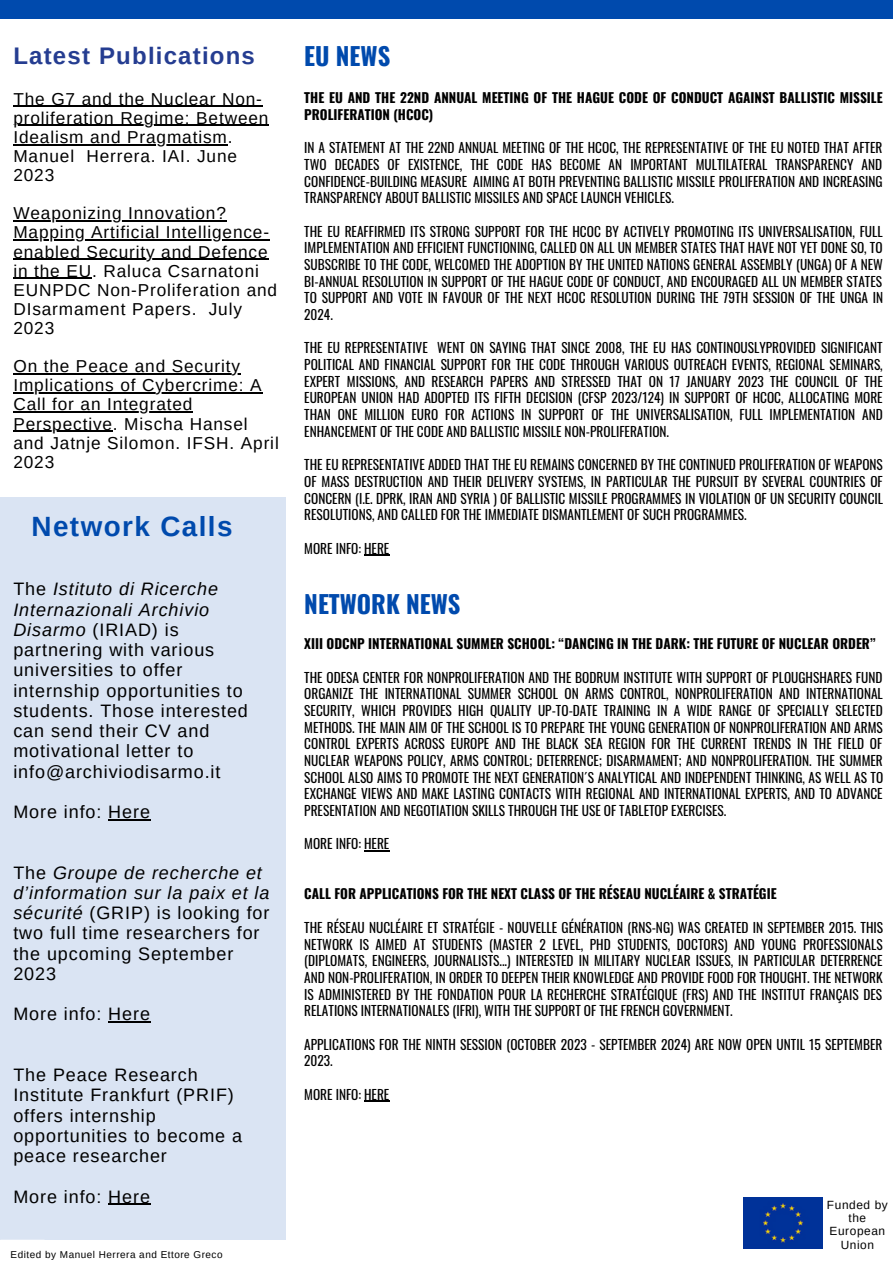
<style>
.page{position:relative;width:893px;height:1264px;background:#fff}
.page>*{position:absolute;margin:0;border:0;box-sizing:border-box;transform-origin:0 0}
.t1{font:700 27.9px "Arimo";letter-spacing:.05em;color:#004aad}
.t2{font:700 24.45px "Oswald";color:#004aad}
.t3{font:700 24px "Arimo";letter-spacing:.05em;color:#253d91}
.t4{font:18px/20.2px "Arimo";letter-spacing:.05em;color:#000}
.t5{font:17.25px/19px "Arimo";letter-spacing:.05em;color:#000}
.t6{font:13.35px/16.6px "Oswald";color:#000;text-align:justify}
.t7{font:700 13.35px/16.6px "Oswald";color:#000}
.t8{font:11.85px/13.4px "Arimo";letter-spacing:.05em;color:#000;text-align:center}
.t9{font:9.9px "Arimo";letter-spacing:.05em;color:#000}
.s1{font-style:italic}
</style>
<div class="page">
<div style="left:0;top:497px;width:286px;height:742px;background:#dae4f3"></div>
<div style="left:0;top:0;width:892px;height:19px;background:#004aad"></div>
<hr style="left:364px;top:554px;width:25px;height:2px;background:#000">
<svg style="left:364px;top:850px;width:25px;height:1px"></svg>
<svg style="left:364px;top:1100px;width:25px;height:1px"></svg>
<img style="left:743px;top:1197px;width:79px;height:51px">
<hr style="left:13px;top:106px;width:250px;height:1px;background:#000">
<hr style="left:13px;top:125px;width:256px;height:1px;background:#000">
<hr style="left:13px;top:144px;width:215px;height:1px;background:#000">
<hr style="left:13px;top:220px;width:214px;height:1px;background:#000">
<hr style="left:13px;top:239px;width:257px;height:2px;background:#000">
<hr style="left:13px;top:259px;width:255px;height:1px;background:#000">
<hr style="left:13px;top:278px;width:79px;height:1px;background:#000">
<hr style="left:13px;top:373px;width:228px;height:1px;background:#000">
<hr style="left:13px;top:392px;width:249px;height:1px;background:#000">
<hr style="left:13px;top:411px;width:180px;height:2px;background:#000">
<hr style="left:13px;top:431px;width:100px;height:1px;background:#000">
<hr style="left:108px;top:819px;width:43px;height:1px;background:#000">
<hr style="left:108px;top:1021px;width:43px;height:1px;background:#000">
<hr style="left:108px;top:1203px;width:43px;height:1px;background:#000">
<p class="t3" style="left:13px;top:42px;width:243px">Latest Publications</p>
<p class="t5" style="left:13px;top:89px;width:256px">The G7 and the Nuclear Non&shy;proliferation Regime: Between<br>Idealism and Pragmatism.<br>Manuel Herrera. IAI. June<br>2023</p>
<p class="t5" style="left:13px;top:204px;width:265px">Weaponizing Innovation?<br>Mapping Artificial Intelligence&shy;enabled Security and Defence in the EU. Raluca Csarnatoni<br>EUNPDC Non-Proliferation and<br>DIsarmament Papers. July<br>2023</p>
<p class="t5" style="left:13px;top:357px;width:267px">On the Peace and Security<br>Implications of Cybercrime: A<br>Call for an Integrated<br>Perspective. Mischa Hansel and Jatnje Silomon. IFSH. April<br>2023</p>
<p class="t1" style="left:32px;top:511px;width:202px">Network Calls</p>
<p class="t4" style="left:13px;top:579px;width:236px">The <span class="s1">Istituto di Ricerche<br>Internazionali Archivio<br>Disarmo</span> (IRIAD) is partnering with various universities to offer internship opportunities to students. Those interested can send their CV and motivational letter to info@archiviodisarmo.it</p>
<p class="t4" style="left:13px;top:801px;width:138px">More info: Here</p>
<p class="t4" style="left:13px;top:862px;width:257px">The <span class="s1">Groupe de recherche et d’information sur la paix et la sécurité</span> (GRIP) is looking for two full time researchers for the upcoming September<br>2023</p>
<p class="t4" style="left:13px;top:1004px;width:138px">More info: Here</p>
<p class="t4" style="left:13px;top:1064px;width:230px">The Peace Research<br>Institute Frankfurt (PRIF) offers internship opportunities to become a peace researcher</p>
<p class="t4" style="left:13px;top:1186px;width:138px">More info: Here</p>
<p class="t9" style="left:11px;top:1248px;width:213px">Edited by Manuel Herrera and Ettore Greco</p>
<p class="t2" style="left:304px;top:37px;width:87px">EU NEWS</p>
<p class="t7" style="left:304px;top:89px;width:580px">THE EU AND THE 22ND ANNUAL MEETING OF THE HAGUE CODE OF CONDUCT AGAINST BALLISTIC MISSILE<br>PROLIFERATION (HCOC)</p>
<p class="t6" style="left:304px;top:139px;width:580px">IN A STATEMENT AT THE 22ND ANNUAL MEETING OF THE HCOC, THE REPRESENTATIVE OF THE EU NOTED THAT AFTER TWO DECADES OF EXISTENCE, THE CODE HAS BECOME AN IMPORTANT MULTILATERAL TRANSPARENCY AND CONFIDENCE-BUILDING MEASURE AIMING AT BOTH PREVENTING BALLISTIC MISSILE PROLIFERATION AND INCREASING TRANSPARENCY ABOUT BALLISTIC MISSILES AND SPACE LAUNCH VEHICLES.</p>
<p class="t6" style="left:304px;top:222px;width:580px">THE EU REAFFIRMED ITS STRONG SUPPORT FOR THE HCOC BY ACTIVELY PROMOTING ITS UNIVERSALISATION, FULL IMPLEMENTATION AND EFFICIENT FUNCTIONING, CALLED ON ALL UN MEMBER STATES THAT HAVE NOT YET DONE SO, TO SUBSCRIBE TO THE CODE, WELCOMED THE ADOPTION BY THE UNITED NATIONS GENERAL ASSEMBLY (UNGA) OF A NEW BI-ANNUAL RESOLUTION IN SUPPORT OF THE HAGUE CODE OF CONDUCT, AND ENCOURAGED ALL UN MEMBER STATES TO SUPPORT AND VOTE IN FAVOUR OF THE NEXT HCOC RESOLUTION DURING THE 79TH SESSION OF THE UNGA IN 2024.</p>
<p class="t6" style="left:304px;top:339px;width:580px">THE EU REPRESENTATIVE WENT ON SAYING THAT SINCE 2008, THE EU HAS CONTINOUSLYPROVIDED SIGNIFICANT POLITICAL AND FINANCIAL SUPPORT FOR THE CODE THROUGH VARIOUS OUTREACH EVENTS, REGIONAL SEMINARS, EXPERT MISSIONS, AND RESEARCH PAPERS AND STRESSED THAT ON 17 JANUARY 2023 THE COUNCIL OF THE EUROPEAN UNION HAD ADOPTED ITS FIFTH DECISION (CFSP 2023/124) IN SUPPORT OF HCOC, ALLOCATING MORE THAN ONE MILLION EURO FOR ACTIONS IN SUPPORT OF THE UNIVERSALISATION, FULL IMPLEMENTATION AND ENHANCEMENT OF THE CODE AND BALLISTIC MISSILE NON-PROLIFERATION.</p>
<p class="t6" style="left:304px;top:456px;width:580px">THE EU REPRESENTATIVE ADDED THAT THE EU REMAINS CONCERNED BY THE CONTINUED PROLIFERATION OF WEAPONS OF MASS DESTRUCTION AND THEIR DELIVERY SYSTEMS, IN PARTICULAR THE PURSUIT BY SEVERAL COUNTRIES OF CONCERN (I.E. DPRK, IRAN AND SYRIA ) OF BALLISTIC MISSILE PROGRAMMES IN VIOLATION OF UN SECURITY COUNCIL RESOLUTIONS, AND CALLED FOR THE IMMEDIATE DISMANTLEMENT OF SUCH PROGRAMMES.</p>
<p class="t6" style="left:304px;top:539px;width:87px">MORE INFO: HERE</p>
<p class="t2" style="left:304px;top:584px;width:158px">NETWORK NEWS</p>
<p class="t7" style="left:304px;top:635px;width:573px">XIII ODCNP INTERNATIONAL SUMMER SCHOOL: “DANCING IN THE DARK: THE FUTURE OF NUCLEAR ORDER”</p>
<p class="t6" style="left:304px;top:668px;width:580px">THE ODESA CENTER FOR NONPROLIFERATION AND THE BODRUM INSTITUTE WITH SUPPORT OF PLOUGHSHARES FUND ORGANIZE THE INTERNATIONAL SUMMER SCHOOL ON ARMS CONTROL, NONPROLIFERATION AND INTERNATIONAL SECURITY, WHICH PROVIDES HIGH QUALITY UP-TO-DATE TRAINING IN A WIDE RANGE OF SPECIALLY SELECTED METHODS. THE MAIN AIM OF THE SCHOOL IS TO PREPARE THE YOUNG GENERATION OF NONPROLIFERATION AND ARMS CONTROL EXPERTS ACROSS EUROPE AND THE BLACK SEA REGION FOR THE CURRENT TRENDS IN THE FIELD OF NUCLEAR WEAPONS POLICY, ARMS CONTROL; DETERRENCE; DISARMAMENT; AND NONPROLIFERATION. THE SUMMER SCHOOL ALSO AIMS TO PROMOTE THE NEXT GENERATION´S ANALYTICAL AND INDEPENDENT THINKING, AS WELL AS TO EXCHANGE VIEWS AND MAKE LASTING CONTACTS WITH REGIONAL AND INTERNATIONAL EXPERTS, AND TO ADVANCE PRESENTATION AND NEGOTIATION SKILLS THROUGH THE USE OF TABLETOP EXERCISES.</p>
<p class="t6" style="left:304px;top:835px;width:87px">MORE INFO: HERE</p>
<p class="t7" style="left:304px;top:885px;width:474px">CALL FOR APPLICATIONS FOR THE NEXT CLASS OF THE RÉSEAU NUCLÉAIRE &amp; STRATÉGIE</p>
<p class="t6" style="left:304px;top:918px;width:580px">THE RÉSEAU NUCLÉAIRE ET STRATÉGIE - NOUVELLE GÉNÉRATION (RNS-NG) WAS CREATED IN SEPTEMBER 2015. THIS NETWORK IS AIMED AT STUDENTS (MASTER 2 LEVEL, PHD STUDENTS, DOCTORS) AND YOUNG PROFESSIONALS (DIPLOMATS, ENGINEERS, JOURNALISTS...) INTERESTED IN MILITARY NUCLEAR ISSUES, IN PARTICULAR DETERRENCE AND NON-PROLIFERATION, IN ORDER TO DEEPEN THEIR KNOWLEDGE AND PROVIDE FOOD FOR THOUGHT. THE NETWORK IS ADMINISTERED BY THE FONDATION POUR LA RECHERCHE STRATÉGIQUE (FRS) AND THE INSTITUT FRANÇAIS DES RELATIONS INTERNATIONALES (IFRI), WITH THE SUPPORT OF THE FRENCH GOVERNMENT.</p>
<p class="t6" style="left:304px;top:1035px;width:579px">APPLICATIONS FOR THE NINTH SESSION (OCTOBER 2023 - SEPTEMBER 2024) ARE NOW OPEN UNTIL 15 SEPTEMBER<br>2023.</p>
<p class="t6" style="left:304px;top:1085px;width:87px">MORE INFO: HERE</p>
<p class="t8" style="left:826px;top:1197px;width:62px">Funded by</p>
<p class="t8" style="left:829px;top:1211px;width:57px">the<br>European<br>Union</p>
</div>
